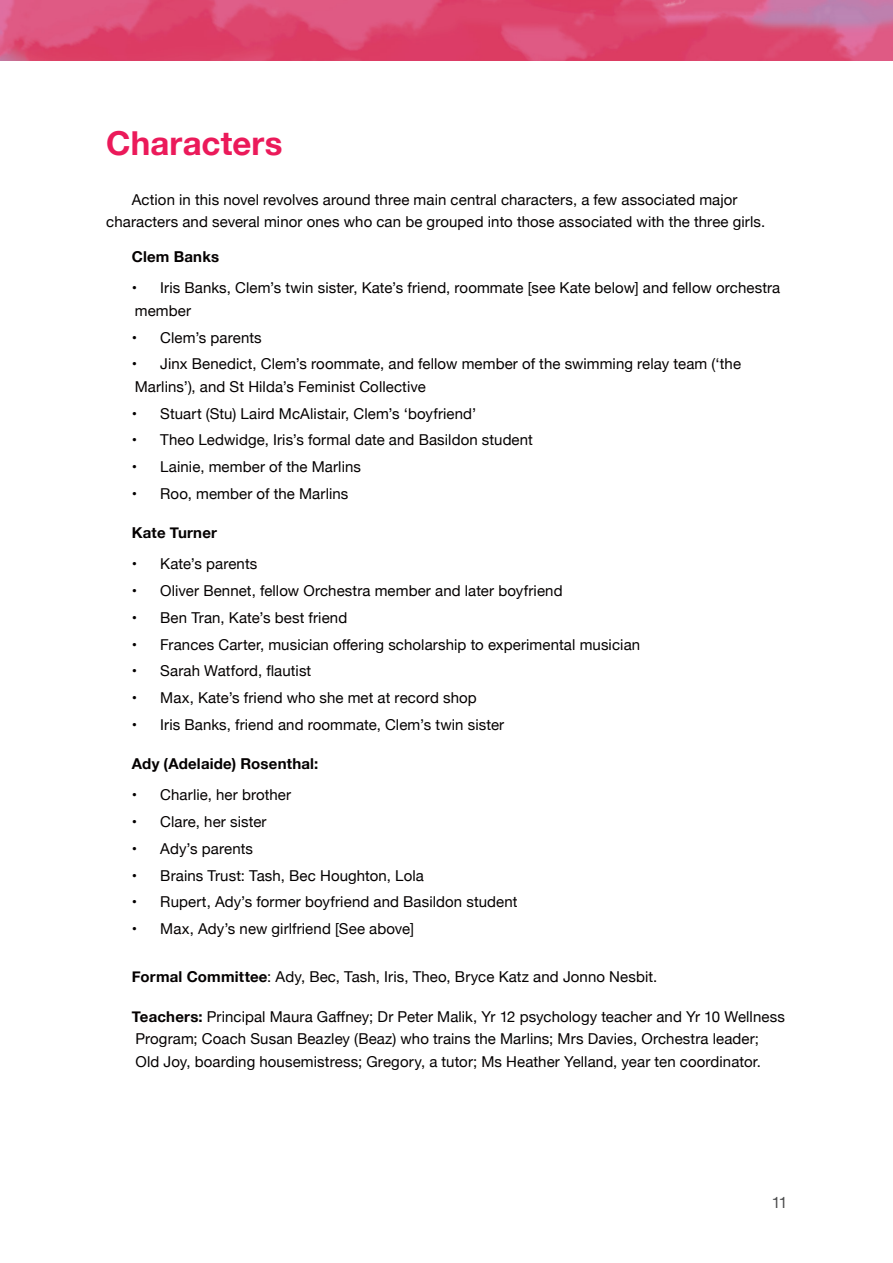
<style>
.page{position:relative;width:893px;height:1263px;background:#fff}
.page>*{position:absolute;margin:0;border:0;box-sizing:border-box;transform-origin:0 0}
.Numbers{font:700 33px "Helvetica Neue";letter-spacing:.005em;color:#eb1a5a}
.t1{font:15.75px "Helvetica Neue";color:#4b4c4d}
.Indent_Body_Cont_Par{font:15px/22.5px "Helvetica Neue";letter-spacing:.005em;color:#040101}
.Indent_Body_Cont_Par-2{font:700 15px "Helvetica Neue";letter-spacing:.015em;color:#040101}
.s1{font-weight:700}
</style>
<div class="page">
<img style="left:0;top:0;width:893px;height:60px">
<p class="Numbers" style="left:106px;top:117px;width:178px">Characters</p>
<p class="Indent_Body_Cont_Par" style="left:106px;top:189px;width:660px;text-align:center">Action in this novel revolves around three main central characters, a few associated major characters and several minor ones who can be grouped into those associated with the three girls.</p>
<p class="Indent_Body_Cont_Par-2" style="left:132px;top:245px;width:89px">Clem Banks</p>
<p class="Indent_Body_Cont_Par" style="left:132px;top:278px;width:650px">• Iris Banks, Clem’s twin sister, Kate’s friend, roommate [see Kate below] and fellow orchestra member</p>
<p class="Indent_Body_Cont_Par" style="left:132px;top:327px;width:131px">• Clem’s parents</p>
<p class="Indent_Body_Cont_Par" style="left:132px;top:354px;width:611px">• Jinx Benedict, Clem’s roommate, and fellow member of the swimming relay team (‘the<br>Marlins’), and St Hilda’s Feminist Collective</p>
<p class="Indent_Body_Cont_Par" style="left:132px;top:403px;width:346px">• Stuart (Stu) Laird McAlistair, Clem’s ‘boyfriend’</p>
<p class="Indent_Body_Cont_Par" style="left:132px;top:430px;width:403px">• Theo Ledwidge, Iris’s formal date and Basildon student</p>
<p class="Indent_Body_Cont_Par" style="left:132px;top:456px;width:231px">• Lainie, member of the Marlins</p>
<p class="Indent_Body_Cont_Par" style="left:132px;top:483px;width:218px">• Roo, member of the Marlins</p>
<p class="Indent_Body_Cont_Par-2" style="left:132px;top:521px;width:87px">Kate Turner</p>
<p class="Indent_Body_Cont_Par" style="left:132px;top:554px;width:127px">• Kate’s parents</p>
<p class="Indent_Body_Cont_Par" style="left:132px;top:580px;width:432px">• Oliver Bennet, fellow Orchestra member and later boyfriend</p>
<p class="Indent_Body_Cont_Par" style="left:132px;top:607px;width:217px">• Ben Tran, Kate’s best friend</p>
<p class="Indent_Body_Cont_Par" style="left:132px;top:634px;width:510px">• Frances Carter, musician offering scholarship to experimental musician</p>
<p class="Indent_Body_Cont_Par" style="left:132px;top:661px;width:181px">• Sarah Watford, flautist</p>
<p class="Indent_Body_Cont_Par" style="left:132px;top:687px;width:346px">• Max, Kate’s friend who she met at record shop</p>
<p class="Indent_Body_Cont_Par" style="left:132px;top:714px;width:374px">• Iris Banks, friend and roommate, Clem’s twin sister</p>
<p class="Indent_Body_Cont_Par-2" style="left:132px;top:752px;width:188px">Ady (Adelaide) Rosenthal:</p>
<p class="Indent_Body_Cont_Par" style="left:132px;top:785px;width:161px">• Charlie, her brother</p>
<p class="Indent_Body_Cont_Par" style="left:132px;top:811px;width:136px">• Clare, her sister</p>
<p class="Indent_Body_Cont_Par" style="left:132px;top:838px;width:123px">• Ady’s parents</p>
<p class="Indent_Body_Cont_Par" style="left:132px;top:865px;width:293px">• Brains Trust: Tash, Bec Houghton, Lola</p>
<p class="Indent_Body_Cont_Par" style="left:132px;top:892px;width:387px">• Rupert, Ady’s former boyfriend and Basildon student</p>
<p class="Indent_Body_Cont_Par" style="left:132px;top:918px;width:284px">• Max, Ady’s new girlfriend [See above]</p>
<p class="Indent_Body_Cont_Par" style="left:132px;top:966px;width:527px"><span class="s1">Formal Committee</span>: Ady, Bec, Tash, Iris, Theo, Bryce Katz and Jonno Nesbit.</p>
<p class="Indent_Body_Cont_Par" style="left:132px;top:1006px;width:655px"><span class="s1">Teachers:</span> Principal Maura Gaffney; Dr Peter Malik, Yr 12 psychology teacher and Yr 10 Wellness<br>Program; Coach Susan Beazley (Beaz) who trains the Marlins; Mrs Davies, Orchestra leader;<br>Old Joy, boarding housemistress; Gregory, a tutor; Ms Heather Yelland, year ten coordinator.</p>
<p class="t1" style="left:772px;top:1191px;width:17px">11</p>
</div>
